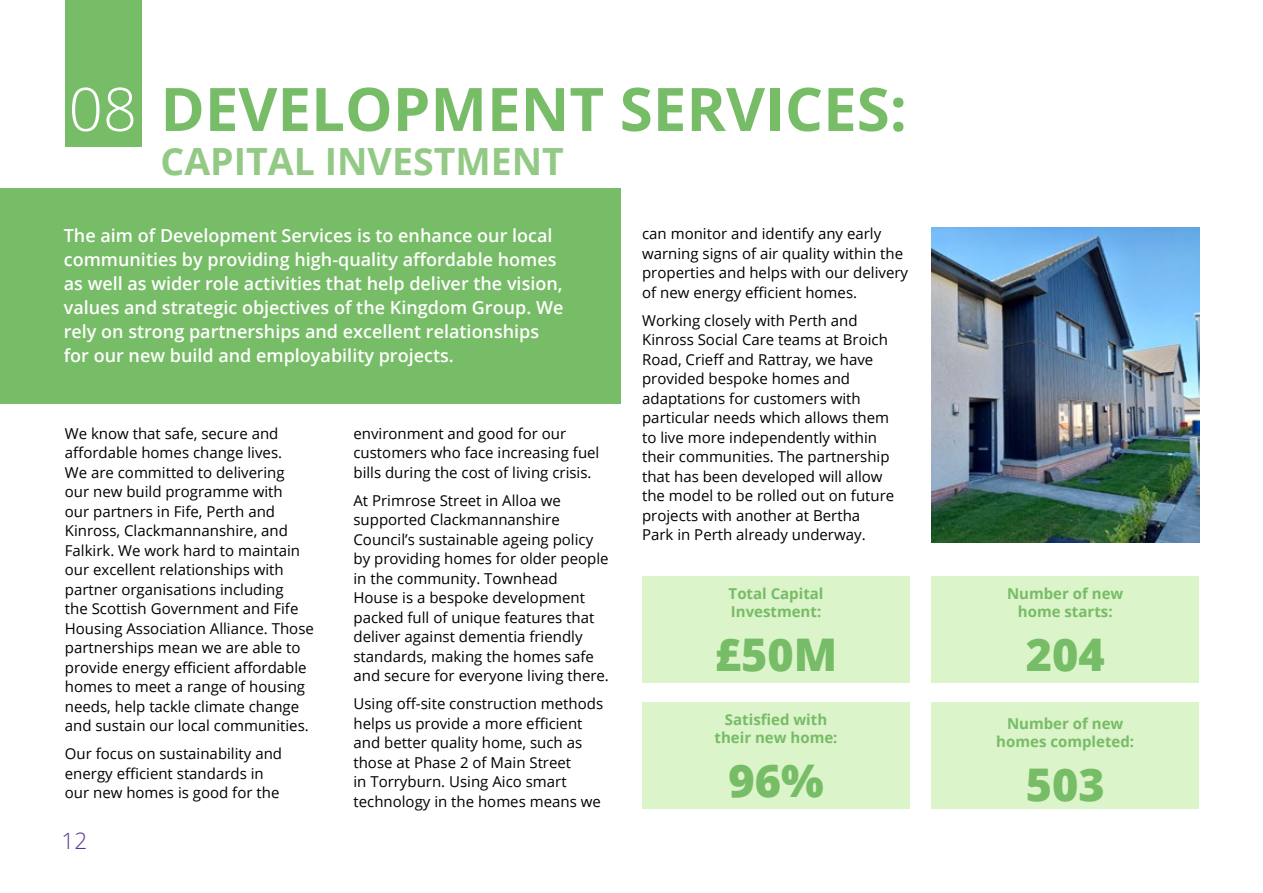
<style>
.page{position:relative;width:1263px;height:893px;background:#fff}
.page>*{position:absolute;margin:0;border:0;box-sizing:border-box;transform-origin:0 0}
.t1{font:700 60px "Open Sans";color:#77bc66}
.t2{font:800 45px "Open Sans";color:#77bc66}
.t3{font:700 37.5px "Open Sans";color:#92c985}
.t4{font:300 22.5px "Open Sans";color:#573393}
.t5{font:600 18px/24px "Open Sans";color:#fff}
.t6{font:15px/19.5px "Open Sans";color:#000}
.t7{font:700 15px/18px "Open Sans";color:#77bc66;text-align:center}
.s1{font-weight:300;color:#fff}
</style>
<div class="page">
<div style="left:65px;top:0;width:76px;height:146px;background:#77bc66"></div>
<div style="left:0;top:188px;width:621px;height:216px;background:#77bc66"></div>
<div style="left:642px;top:576px;width:268px;height:107px;background:#dbf4c9"></div>
<div style="left:642px;top:702px;width:268px;height:106px;background:#dbf4c9"></div>
<div style="left:931px;top:576px;width:268px;height:107px;background:#dbf4c9"></div>
<div style="left:931px;top:702px;width:268px;height:106px;background:#dbf4c9"></div>
<img style="left:931px;top:228px;width:268px;height:315px">
<h1 class="t1" style="left:69px;top:67px;width:840px"><span class="s1">08</span> DEVELOPMENT SERVICES:</h1>
<h3 class="t3" style="left:160px;top:135px;width:405px">CAPITAL INVESTMENT</h3>
<p class="t5" style="left:64px;top:223px;width:501px">The aim of Development Services is to enhance our local communities by providing high-quality affordable homes as well as wider role activities that help deliver the vision, values and strategic objectives of the Kingdom Group. We rely on strong partnerships and excellent relationships for our new build and employability projects.</p>
<p class="t6" style="left:65px;top:423px;width:251px">We know that safe, secure and affordable homes change lives.<br>We are committed to delivering<br>our new build programme with<br>our partners in Fife, Perth and<br>Kinross, Clackmannanshire, and<br>Falkirk. We work hard to maintain our excellent relationships with partner organisations including<br>the Scottish Government and Fife<br>Housing Association Alliance. Those partnerships mean we are able to provide energy efficient affordable homes to meet a range of housing needs, help tackle climate change and sustain our local communities.</p>
<p class="t6" style="left:65px;top:744px;width:219px">Our focus on sustainability and energy efficient standards in our new homes is good for the</p>
<h3 class="t4" style="left:62px;top:825px;width:27px">12</h3>
<p class="t6" style="left:353px;top:423px;width:247px">environment and good for our customers who face increasing fuel bills during the cost of living crisis.</p>
<p class="t6" style="left:353px;top:490px;width:257px">At Primrose Street in Alloa we supported Clackmannanshire Council’s sustainable ageing policy by providing homes for older people in the community. Townhead<br>House is a bespoke development packed full of unique features that deliver against dementia friendly standards, making the homes safe and secure for everyone living there.</p>
<p class="t6" style="left:353px;top:694px;width:251px">Using off-site construction methods helps us provide a more efficient and better quality home, such as those at Phase 2 of Main Street<br>in Torryburn. Using Aico smart technology in the homes means we</p>
<p class="t6" style="left:642px;top:224px;width:267px">can monitor and identify any early warning signs of air quality within the properties and helps with our delivery of new energy efficient homes.</p>
<p class="t6" style="left:642px;top:310px;width:254px">Working closely with Perth and Kinross Social Care teams at Broich Road, Crieff and Rattray, we have provided bespoke homes and adaptations for customers with particular needs which allows them to live more independently within their communities. The partnership that has been developed will allow the model to be rolled out on future projects with another at Bertha Park in Perth already underway.</p>
<p class="t7" style="left:729px;top:584px;width:96px;text-align:left">Total Capital<br>Investment:</p>
<h2 class="t2" style="left:715px;top:620px;width:124px">£50M</h2>
<p class="t7" style="left:714px;top:710px;width:124px">Satisfied with their new home:</p>
<h2 class="t2" style="left:728px;top:746px;width:97px">96%</h2>
<p class="t7" style="left:1007px;top:584px;width:118px">Number of new home starts:</p>
<h2 class="t2" style="left:1026px;top:620px;width:81px">204</h2>
<p class="t7" style="left:996px;top:714px;width:139px">Number of new homes completed:</p>
<h2 class="t2" style="left:1026px;top:750px;width:81px">503</h2>
</div>
